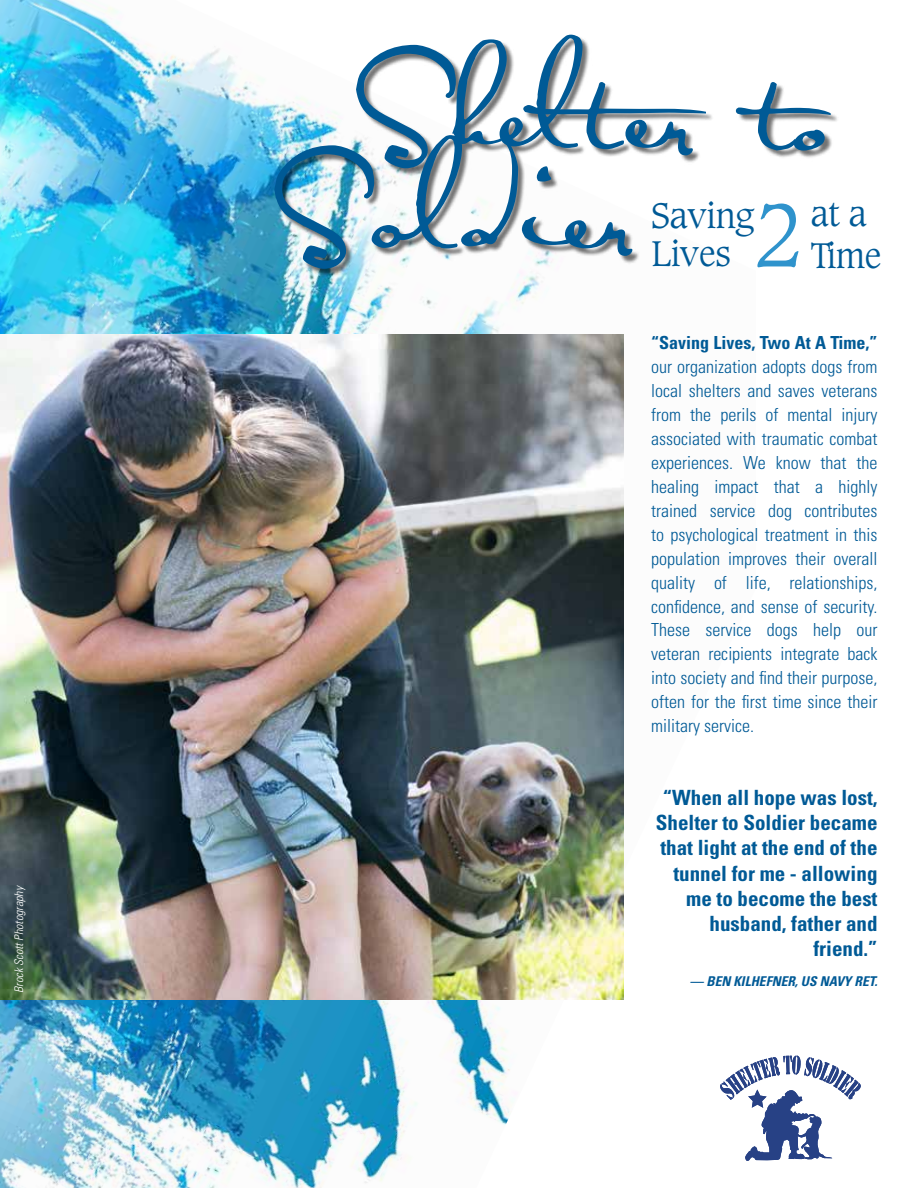
<style>
.page{position:relative;width:918px;height:1188px;background:#fff}
.page>*{position:absolute;margin:0;border:0;box-sizing:border-box;transform-origin:0 0}
.t1{font:105px/100.5px "Satisfaction Pro";color:#005a96}
.t2{font:300 86.4px "Caxton";color:#2f93cc}
.t3{font:300 34.65px/38.1px "Caxton";letter-spacing:-.01em;color:#005a96}
.t4{font:700 condensed 21px/25.2px "Univers";color:#005a96;text-align:right}
.t5{font:300 condensed 18px/24px "Univers";color:#005a96;text-align:justify}
.t6{font:700 condensed 18px "Univers";color:#005a96}
.t7{font:italic 700 condensed 13.5px "Univers";color:#005a96}
.t8{font:italic 300 condensed 12px "Univers";color:#fff}
</style>
<div class="page">
<img style="left:0;top:0;width:624px;height:1188px">
<img style="left:0;top:334px;width:623px;height:666px">
<div style="left:276px;top:36px;width:563px;height:241px;background:#000;opacity:.55"></div>
<svg style="left:720px;top:1056px;width:141px;height:105px"></svg>
<p class="t8" style="left:12px;top:993px;width:109px;rotate:-90deg">Brock Scott Photography</p>
<h1 class="t1" style="left:274px;top:57px;width:575px;text-indent:82px">Shelter to<br>Soldier</h1>
<h3 class="t3" style="left:651px;top:198px;width:104px">Saving<br>Lives</h3>
<h2 class="t2" style="left:754px;top:183px;width:53px">2</h2>
<h3 class="t3" style="left:811px;top:194px;width:72px;line-height:41.5px">at a<br>Time</h3>
<p class="t6" style="left:651px;top:331px;width:228px">“Saving Lives, Two At A Time,”</p>
<p class="t5" style="left:651px;top:354px;width:228px">our organization adopts dogs from local shelters and saves veterans from the perils of mental injury associated with traumatic combat experiences. We know that the healing impact that a highly trained service dog contributes to psychological treatment in this population improves their overall quality of life, relationships, confidence, and sense of security.<br>These service dogs help our veteran recipients integrate back into society and find their purpose, often for the first time since their military service.</p>
<p class="t4" style="left:656px;top:785px;width:223px">“When all hope was lost,<br>Shelter to Soldier became that light at the end of the tunnel for me - allowing me to become the best husband, father and friend.”</p>
<p class="t7" style="left:690px;top:973px;width:189px">— BEN KILHEFNER, US NAVY RET.</p>
</div>
